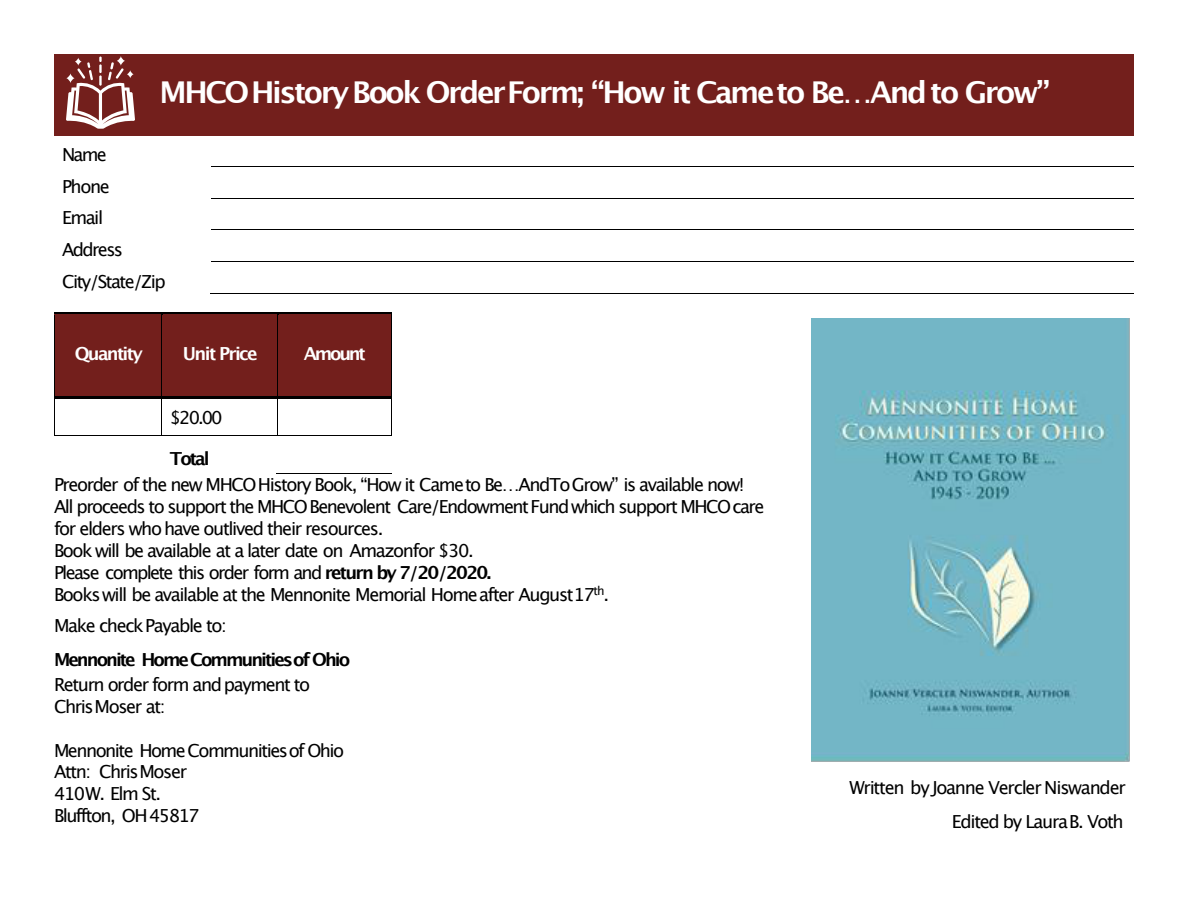
<style>
.page{position:relative;width:1188px;height:918px;background:#fff}
.page>*{position:absolute;margin:0;border:0;box-sizing:border-box;transform-origin:0 0}
.t1{font:700 30px "Lucida Grande";letter-spacing:-.08em;color:#fff}
.t2{font:18px/22px "Lucida Grande";letter-spacing:-.08em;color:#000}
.t3{font:700 18px "Lucida Grande";letter-spacing:-.11em;color:#000}
.t4{font:700 18px "Lucida Grande";letter-spacing:-.095em;color:#fff}
.s1{font-weight:700}
</style>
<div class="page">
<div style="left:54px;top:54px;width:97px;height:81px;background:#731f1c"></div>
<div style="left:151px;top:54px;width:983px;height:81px;background:#731f1c"></div>
<svg style="left:66px;top:57px;width:69px;height:72px"></svg>
<div style="left:54px;top:315px;width:108px;height:81px;background:#731f1c"></div>
<div style="left:162px;top:315px;width:115px;height:81px;background:#731f1c"></div>
<div style="left:277px;top:315px;width:114px;height:81px;background:#731f1c"></div>
<hr style="left:54px;top:312px;width:108px;height:3px;background:#000">
<hr style="left:164px;top:312px;width:113px;height:3px;background:#000">
<hr style="left:279px;top:312px;width:112px;height:3px;background:#000">
<svg style="left:54px;top:314px;width:1px;height:28px"></svg>
<svg style="left:277px;top:312px;width:2px;height:30px"></svg>
<svg style="left:391px;top:312px;width:1px;height:30px"></svg>
<hr style="left:54px;top:342px;width:1px;height:54px;background:#000">
<hr style="left:162px;top:342px;width:1px;height:54px;background:#000">
<hr style="left:277px;top:342px;width:1px;height:54px;background:#000">
<hr style="left:391px;top:342px;width:1px;height:54px;background:#000">
<hr style="left:54px;top:396px;width:108px;height:2px;background:#000">
<hr style="left:164px;top:396px;width:113px;height:2px;background:#000">
<hr style="left:279px;top:396px;width:112px;height:2px;background:#000">
<hr style="left:54px;top:398px;width:1px;height:37px;background:#000">
<hr style="left:162px;top:398px;width:1px;height:37px;background:#000">
<hr style="left:277px;top:398px;width:1px;height:37px;background:#000">
<hr style="left:391px;top:398px;width:1px;height:37px;background:#000">
<hr style="left:55px;top:435px;width:107px;height:1px;background:#000">
<hr style="left:163px;top:435px;width:114px;height:1px;background:#000">
<hr style="left:278px;top:435px;width:113px;height:1px;background:#000">
<hr style="left:276px;top:473px;width:116px;height:1px;background:#000">
<hr style="left:212px;top:166px;width:922px;height:1px;background:#000">
<hr style="left:212px;top:198px;width:922px;height:1px;background:#000">
<hr style="left:212px;top:230px;width:922px;height:1px;background:#000">
<hr style="left:212px;top:261px;width:922px;height:1px;background:#000">
<hr style="left:210px;top:293px;width:924px;height:1px;background:#000">
<img style="left:811px;top:318px;width:319px;height:444px">
<h1 class="t1" style="left:160px;top:79px;width:892px">MHCOHistory Book OrderForm; “How it Cameto Be…And to Grow”</h1>
<p class="t2" style="left:62px;top:140px;width:105px;line-height:31.7px">Name<br>Phone<br>Email<br>Address<br>City/State/Zip</p>
<p class="t4" style="left:75px;top:346px;width:69px">Quantity</p>
<p class="t4" style="left:183px;top:346px;width:76px">Unit Price</p>
<p class="t4" style="left:304px;top:346px;width:63px">Amount</p>
<p class="t2" style="left:170px;top:408px;width:54px">$20.00</p>
<p class="t3" style="left:170px;top:451px;width:41px">Total</p>
<p class="t2" style="left:54px;top:475px;width:712px">Preorder of the new MHCO History Book, “How it Cameto Be…AndTo Grow” is available now!<br>All proceeds to support the MHCO Benevolent Care/Endowment Fund which support MHCOcare for elders who have outlived their resources.<br>Book will be available at a later date on Amazonfor $30.<br>Please complete this order form and <span class="s1">return by 7/20/2020.<br></span>Bookswill be available at the Mennonite Memorial Homeafter August17<sup>th</sup>.</p>
<p class="t2" style="left:54px;top:616px;width:174px">Make checkPayable to:</p>
<p class="t3" style="left:54px;top:652px;width:298px">Mennonite Home Communitiesof Ohio</p>
<p class="t2" style="left:54px;top:674px;width:258px">Return order form and payment to<br>ChrisMoser at:</p>
<p class="t2" style="left:54px;top:740px;width:292px">Mennonite Home Communitiesof Ohio<br>Attn: ChrisMoser<br>410W. Elm St.<br>Bluffton, OH 45817</p>
<p class="t2" style="left:849px;top:772px;width:278px;line-height:33.9px;text-align:right">Written byJoanne Vercler Niswander<br>Edited by LauraB. Voth</p>
</div>
